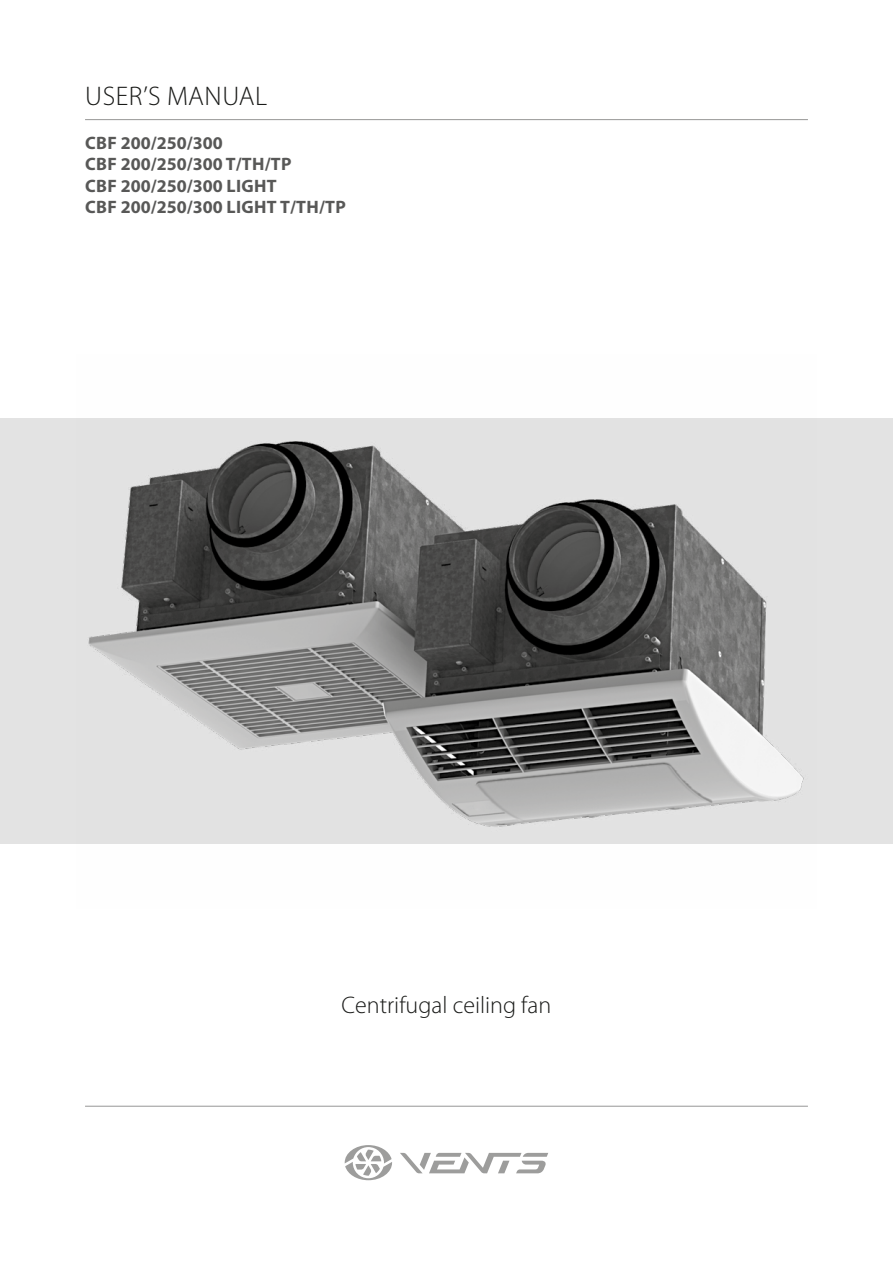
<style>
.page{position:relative;width:893px;height:1263px;background:#fff}
.page>*{position:absolute;margin:0;border:0;box-sizing:border-box;transform-origin:0 0}
.t1{font:300 27px "Myriad Pro";letter-spacing:.02em;color:#191a18}
.t2{font:300 24px "Myriad Pro";color:#191a18}
.t3{font:700 18px/21.6px "Myriad Pro";color:#585857}
</style>
<div class="page">
<svg style="left:400px;top:1153px;width:148px;height:20px"></svg>
<svg style="left:345px;top:1145px;width:47px;height:35px"></svg>
<hr style="left:85px;top:119px;width:723px;height:1px;background:#9d9d9c">
<div style="left:0;top:419px;width:893px;height:425px;background:#e3e3e3"></div>
<img style="left:77px;top:418px;width:739px;height:409px">
<hr style="left:85px;top:1106px;width:723px;height:1px;background:#9d9d9c">
<h1 class="t1" style="left:85px;top:81px;width:183px">USER’S MANUAL</h1>
<p class="t3" style="left:85px;top:131px;width:262px">CBF 200/250/300<br>CBF 200/250/300 T/TH/TP<br>CBF 200/250/300 LIGHT<br>CBF 200/250/300 LIGHT T/TH/TP</p>
<h2 class="t2" style="left:342px;top:992px;width:211px">Centrifugal ceiling fan</h2>
</div>
